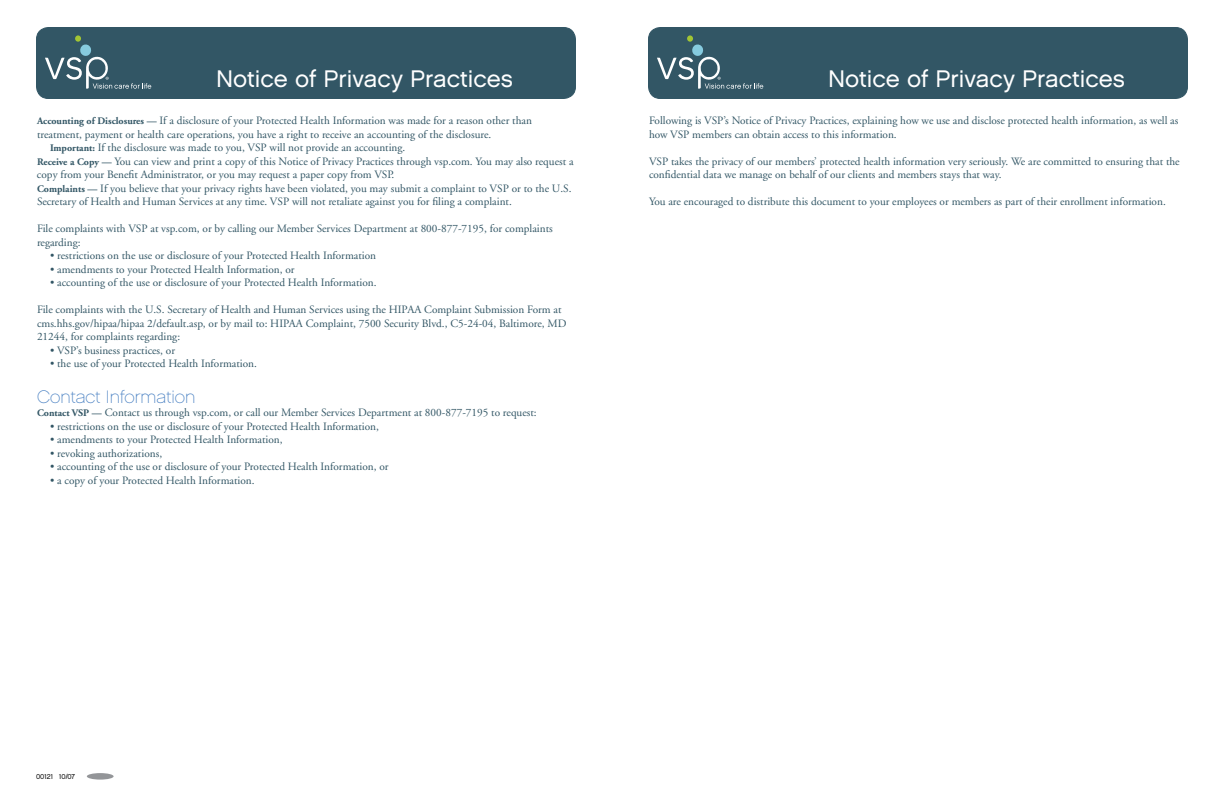
<style>
.page{position:relative;width:1224px;height:792px;background:#fff}
.page>*{position:absolute;margin:0;border:0;box-sizing:border-box;transform-origin:0 0}
.t1{font:24px "Chalet London Nineteen Sixty";color:#fff}
.t2{font:18px "Chalet Paris Nineteen Sixty";color:#4e84c4}
.t3{font:11.2px/13.5px "Adobe Garamond";color:#325665}
.t4{font:7px "Chalet London Nineteen Sixty";color:#000}
.s1{font-weight:700;font-size:10px}
</style>
<div class="page">
<div style="left:36px;top:28px;width:540px;height:70px;background:#325665;border-radius:12px"></div>
<div style="left:36px;top:27px;width:540px;height:72px;border:1px solid #325665;border-radius:12px"></div>
<div style="left:75px;top:35px;width:6px;height:7px;background:#a2c534;border-radius:3px"></div>
<svg style="left:45px;top:44px;width:106px;height:45px"></svg>
<div style="left:87px;top:773px;width:27px;height:7px;background:#939598;border-radius:50%"></div>
<div style="left:648px;top:28px;width:540px;height:70px;background:#325665;border-radius:12px"></div>
<div style="left:648px;top:27px;width:540px;height:72px;border:1px solid #325665;border-radius:12px"></div>
<div style="left:687px;top:35px;width:6px;height:7px;background:#a2c534;border-radius:3px"></div>
<svg style="left:657px;top:44px;width:106px;height:45px"></svg>
<h1 class="t1" style="left:216px;top:64px;width:298px">Notice of Privacy Practices</h1>
<p class="t3" style="left:37px;top:114px;width:496px"><span class="s1">Accounting of Disclosures —</span> If a disclosure of your Protected Health Information was made for a reason other than</p>
<p class="t3" style="left:37px;top:128px;width:456px">treatment, payment or health care operations, you have a right to receive an accounting of the disclosure.</p>
<p class="t3" style="left:50px;top:141px;width:357px"><span class="s1">Important:</span> If the disclosure was made to you, VSP will not provide an accounting.</p>
<p class="t3" style="left:37px;top:155px;width:538px"><span class="s1">Receive a Copy —</span> You can view and print a copy of this Notice of Privacy Practices through vsp.com. You may also request a</p>
<p class="t3" style="left:37px;top:168px;width:359px">copy from your Benefit Administrator, or you may request a paper copy from VSP.</p>
<p class="t3" style="left:37px;top:182px;width:536px"><span class="s1">Complaints —</span> If you believe that your privacy rights have been violated, you may submit a complaint to VSP or to the U.S.</p>
<p class="t3" style="left:37px;top:195px;width:476px">Secretary of Health and Human Services at any time. VSP will not retaliate against you for filing a complaint.</p>
<p class="t3" style="left:37px;top:222px;width:517px">File complaints with VSP at vsp.com, or by calling our Member Services Department at 800-877-7195, for complaints regarding:</p>
<p class="t3" style="left:50px;top:249px;width:328px">• restrictions on the use or disclosure of your Protected Health Information</p>
<p class="t3" style="left:50px;top:263px;width:246px">• amendments to your Protected Health Information, or</p>
<p class="t3" style="left:50px;top:276px;width:328px">• accounting of the use or disclosure of your Protected Health Information.</p>
<p class="t3" style="left:37px;top:303px;width:531px">File complaints with the U.S. Secretary of Health and Human Services using the HIPAA Complaint Submission Form at cms.hhs.gov/hipaa/hipaa 2/default.asp, or by mail to: HIPAA Complaint, 7500 Security Blvd., C5-24-04, Baltimore, MD<br>21244, for complaints regarding:</p>
<p class="t3" style="left:50px;top:344px;width:127px">• VSP’s business practices, or</p>
<p class="t3" style="left:50px;top:357px;width:209px">• the use of your Protected Health Information.</p>
<h2 class="t2" style="left:37px;top:386px;width:160px">Contact Information</h2>
<p class="t3" style="left:37px;top:406px;width:501px"><span class="s1">Contact VSP —</span> Contact us through vsp.com, or call our Member Services Department at 800-877-7195 to request:</p>
<p class="t3" style="left:50px;top:420px;width:330px">• restrictions on the use or disclosure of your Protected Health Information,</p>
<p class="t3" style="left:50px;top:433px;width:234px">• amendments to your Protected Health Information,</p>
<p class="t3" style="left:50px;top:447px;width:114px">• revoking authorizations,</p>
<p class="t3" style="left:50px;top:460px;width:340px">• accounting of the use or disclosure of your Protected Health Information, or</p>
<p class="t3" style="left:50px;top:474px;width:206px">• a copy of your Protected Health Information.</p>
<h1 class="t1" style="left:828px;top:64px;width:298px">Notice of Privacy Practices</h1>
<p class="t3" style="left:649px;top:114px;width:531px">Following is VSP’s Notice of Privacy Practices, explaining how we use and disclose protected health information, as well as how VSP members can obtain access to this information.</p>
<p class="t3" style="left:649px;top:155px;width:532px">VSP takes the privacy of our members’ protected health information very seriously. We are committed to ensuring that the confidential data we manage on behalf of our clients and members stays that way.</p>
<p class="t3" style="left:649px;top:195px;width:518px">You are encouraged to distribute this document to your employees or members as part of their enrollment information.</p>
<p class="t4" style="left:36px;top:773px;width:41px">00121 10/07</p>
</div>
